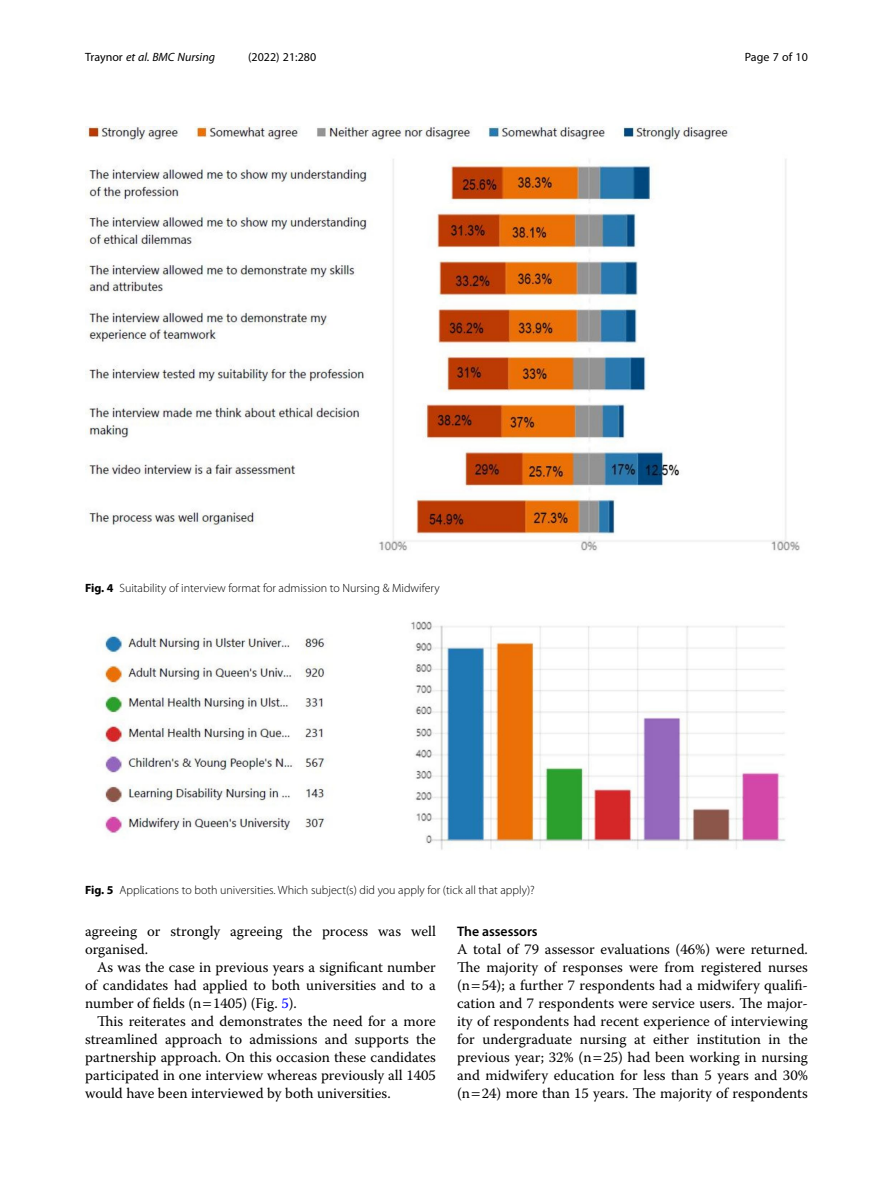
<style>
.page{position:relative;width:893px;height:1191px;background:#fff}
.page>*{position:absolute;margin:0;border:0;box-sizing:border-box;transform-origin:0 0}
.Body_Text{font:14.7px/18px "Warnock Pro";color:#000}
.Body_Text_Indent{font:14.7px/18px "Warnock Pro";color:#000;text-align:justify}
.Head_2{font:600 13.8px "Myriad Pro";color:#000}
.Figure_Caption{font:300 12px "Myriad Pro";color:#000}
.t1{font:italic 12px "Myriad Pro";color:#000}
.t2{font:12px "Myriad Pro";color:#000}
.s1{font-style:normal}
.s2{font-weight:700}
.s3{color:#00f}
</style>
<div class="page">
<img style="left:103px;top:621px;width:683px;height:229px">
<img style="left:85px;top:126px;width:715px;height:425px">
<p class="t1" style="left:85px;top:50px;width:132px"><span class="s1">Traynor</span> et al. BMC Nursing</p>
<p class="t2" style="left:248px;top:50px;width:70px">(2022) 21:280</p>
<p class="t2" style="left:745px;top:50px;width:65px">Page 7 of 10</p>
<p class="Figure_Caption" style="left:85px;top:581px;width:356px"><span class="s2">Fig. 4</span> Suitability of interview format for admission to Nursing &amp; Midwifery</p>
<p class="Figure_Caption" style="left:85px;top:883px;width:451px"><span class="s2">Fig. 5</span> Applications to both universities. Which subject(s) did you apply for (tick all that apply)?</p>
<p class="Body_Text" style="left:85px;top:922px;width:352px">agreeing or strongly agreeing the process was well organised.</p>
<p class="Body_Text_Indent" style="left:85px;top:958px;width:352px;text-indent:12px">As was the case in previous years a significant number of candidates had applied to both universities and to a number of fields (n 1405) (Fig. <span class="s3">5</span>).</p>
<p class="Body_Text_Indent" style="left:85px;top:1012px;width:352px;text-indent:12px">This reiterates and demonstrates the need for a more streamlined approach to admissions and supports the partnership approach. On this occasion these candidates participated in one interview whereas previously all 1405 would have been interviewed by both universities.</p>
<p class="Head_2" style="left:457px;top:923px;width:82px">The assessors</p>
<p class="Body_Text" style="left:457px;top:940px;width:352px;text-align:justify">A total of 79 assessor evaluations (46%) were returned.<br>The majority of responses were from registered nurses (n 54); a further 7 respondents had a midwifery qualifi&shy;cation and 7 respondents were service users. The major&shy;ity of respondents had recent experience of interviewing for undergraduate nursing at either institution in the previous year; 32% (n 25) had been working in nursing and midwifery education for less than 5 years and 30% (n 24) more than 15 years. The majority of respondents</p>
</div>
